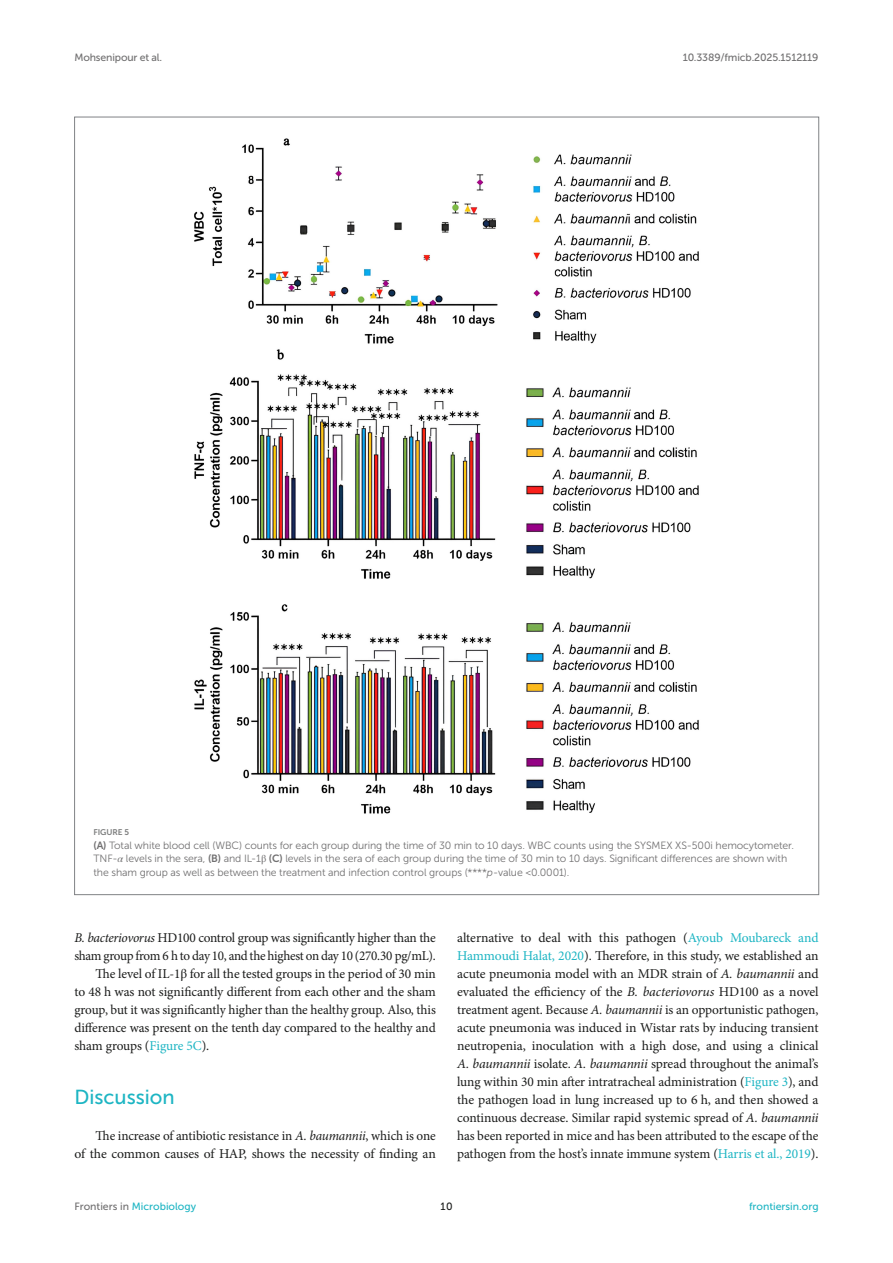
<style>
.page{position:relative;width:893px;height:1263px;background:#fff}
.page>*{position:absolute;margin:0;border:0;box-sizing:border-box;transform-origin:0 0}
.HEAD_1{font:20.25px "Museo Sans 500";color:#1db5c3}
.TEXT{font:13.5px/18px "Minion Pro";letter-spacing:-.015em;color:#1b1c1b;text-align:justify}
.FIG_LEG{font:10.5px/13.5px "Museo Sans 300";letter-spacing:-.01em;color:#706f70}
.t1{font:10.5px "Museo Sans 500";letter-spacing:-.015em;color:#706f70}
.t2{font:10.5px "Museo Sans 500";color:#1db5c3}
.t3{font:10.5px "Museo Sans 500";color:#1b1c1b}
.FIG_HD{font:8.25px "Museo Sans 700";letter-spacing:-.01em;color:#7e7f7f}
.s1{font-family:"Museo Sans 700"}
.s2{font-family:"STIX General";font-style:italic}
.s3{font-family:"STIX General"}
.s4{font-style:italic}
.s5{color:#1db5c3}
.s6{color:#706f70}
</style>
<div class="page">
<img style="left:194px;top:138px;width:505px;height:676px">
<p class="t1" style="left:74px;top:51px;width:89px">Mohsenipour et al.</p>
<p class="t1" style="left:683px;top:51px;width:137px">10.3389/fmicb.2025.1512119</p>
<p class="FIG_HD" style="left:94px;top:828px;width:37px">FIGURE 5</p>
<p class="FIG_LEG" style="left:94px;top:838px;width:702px"><span class="s1">(A)</span> Total white blood cell (WBC) counts for each group during the time of 30 min to 10 days. WBC counts using the SYSMEX XS-500i hemocytometer.<br>TNF-<span class="s2">α</span> levels in the sera, <span class="s1">(B)</span> and IL-1<span class="s3">β</span> <span class="s1">(C)</span> levels in the sera of each group during the time of 30 min to 10 days. Significant differences are shown with the sham group as well as between the treatment and infection control groups (****<span class="s4">p</span>-value &lt;0.0001).</p>
<p class="TEXT" style="left:74px;top:929px;width:363px"><span class="s4">B. bacteriovorus</span> HD100 control group was significantly higher than the sham group from 6 h to day 10, and the highest on day 10 (270.30 pg/mL).</p>
<p class="TEXT" style="left:74px;top:965px;width:363px;text-indent:21px">The level of IL-1<span class="s3">β</span> for all the tested groups in the period of 30 min to 48 h was not significantly different from each other and the sham group, but it was significantly higher than the healthy group. Also, this difference was present on the tenth day compared to the healthy and sham groups (<span class="s5">Figure 5C</span>).</p>
<p class="HEAD_1" style="left:74px;top:1086px;width:102px">Discussion</p>
<p class="TEXT" style="left:74px;top:1127px;width:363px;text-align:right">The increase of antibiotic resistance in <span class="s4">A. baumannii</span>, which is one<br>of the common causes of HAP, shows the necessity of finding an</p>
<p class="TEXT" style="left:457px;top:929px;width:363px">alternative to deal with this pathogen (<span class="s5">Ayoub Moubareck and Hammoudi Halat, 2020</span>). Therefore, in this study, we established an acute pneumonia model with an MDR strain of <span class="s4">A. baumannii</span> and evaluated the efficiency of the <span class="s4">B. bacteriovorus</span> HD100 as a novel treatment agent. Because <span class="s4">A. baumannii</span> is an opportunistic pathogen, acute pneumonia was induced in Wistar rats by inducing transient neutropenia, inoculation with a high dose, and using a clinical <span class="s4">A. baumannii</span> isolate. <span class="s4">A. baumannii</span> spread throughout the animal’s lung within 30 min after intratracheal administration (<span class="s5">Figure 3</span>), and the pathogen load in lung increased up to 6 h, and then showed a continuous decrease. Similar rapid systemic spread of <span class="s4">A. baumannii </span>has been reported in mice and has been attributed to the escape of the pathogen from the host’s innate immune system (<span class="s5">Harris et al., 2019</span>).</p>
<p class="t2" style="left:74px;top:1200px;width:123px"><span class="s6">Frontiers in</span> Microbiology</p>
<p class="t3" style="left:440px;top:1200px;width:14px">10</p>
<p class="t2" style="left:749px;top:1200px;width:71px">frontiersin.org</p>
</div>
